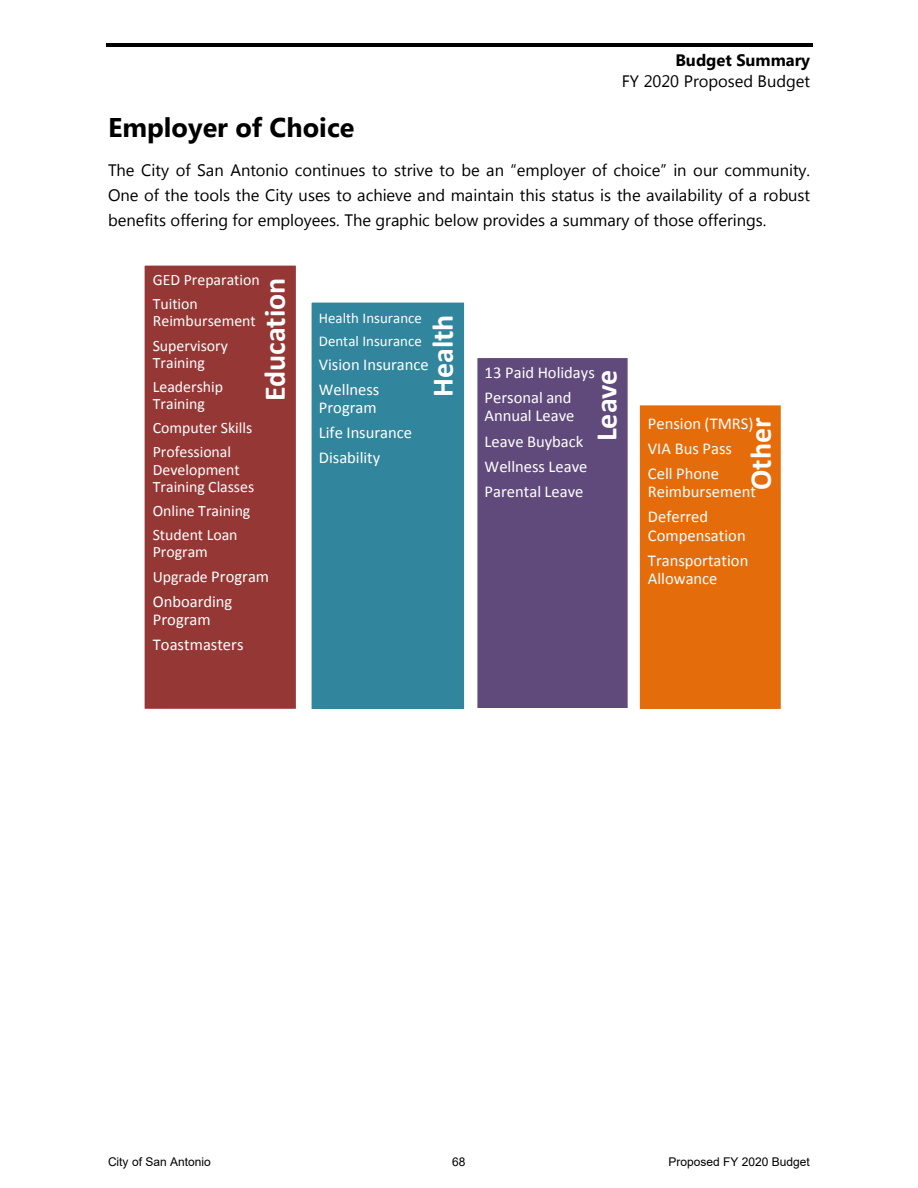
<style>
.page{position:relative;width:918px;height:1188px;background:#fff}
.page>*{position:absolute;margin:0;border:0;box-sizing:border-box;transform-origin:0 0}
.t1{font:700 30px "Calibri";color:#fff}
.t2{font:700 27px "Segoe UI";color:#000}
.t3{font:16.5px/25.3px "Segoe UI";color:#000;text-align:justify}
.t4{font:16.5px/18.1px "Calibri";color:#fff}
.t5{font:700 16.5px "Segoe UI";color:#000}
.t6{font:15.9px/17.2px "Calibri";color:#fff}
.t7{font:15px "Calibri";color:#fff}
.t8{font:12px "Arial";color:#000}
.s1{font-size:16.5px}
</style>
<div class="page">
<hr style="left:106px;top:43px;width:706px;height:3px;background:#000">
<div style="left:474px;top:355px;width:157px;height:356px;background:#604a7b;border:3px solid #fff"></div>
<div style="left:309px;top:300px;width:158px;height:412px;background:#31859c;border:3px solid #fff"></div>
<div style="left:637px;top:402px;width:147px;height:310px;background:#e46c0a;border:3px solid #fff"></div>
<div style="left:143px;top:264px;width:154px;height:446px;background:#953735"></div>
<div style="left:142px;top:263px;width:157px;height:449px;border:3px solid #fff"></div>
<p class="t5" style="left:675px;top:48px;width:136px">Budget Summary</p>
<p class="t3" style="left:622px;top:68px;width:190px">FY 2020 Proposed Budget</p>
<p class="t2" style="left:108px;top:108px;width:248px">Employer of Choice</p>
<p class="t3" style="left:108px;top:157px;width:704px">The City of San Antonio continues to strive to be an “employer of choice” in our community.<br>One of the tools the City uses to achieve and maintain this status is the availability of a robust benefits offering for employees. The graphic below provides a summary of those offerings.</p>
<p class="t6" style="left:153px;top:271px;width:108px">GED Preparation</p>
<p class="t6" style="left:153px;top:295px;width:105px">Tuition<br>Reimbursement</p>
<p class="t6" style="left:153px;top:337px;width:77px">Supervisory<br>Training</p>
<p class="t6" style="left:153px;top:378px;width:72px">Leadership<br>Training</p>
<p class="t6" style="left:153px;top:419px;width:101px">Computer Skills</p>
<p class="t6" style="left:153px;top:443px;width:103px">Professional<br>Development<br>Training Classes</p>
<p class="t6" style="left:153px;top:502px;width:99px">Online Training</p>
<p class="t6" style="left:153px;top:526px;width:86px">Student Loan<br>Program</p>
<p class="t6" style="left:153px;top:568px;width:118px">Upgrade <span class="s1">Program</span></p>
<p class="t4" style="left:153px;top:593px;width:81px">Onboarding<br>Program</p>
<p class="t4" style="left:153px;top:636px;width:92px">Toastmasters</p>
<p class="t1" style="left:256px;top:401px;width:125px;rotate:-90deg">Education</p>
<p class="t7" style="left:319px;top:308px;width:105px">Health Insurance</p>
<p class="t7" style="left:319px;top:331px;width:105px">Dental Insurance</p>
<p class="t4" style="left:319px;top:355px;width:111px">Vision Insurance</p>
<p class="t4" style="left:319px;top:380px;width:62px">Wellness<br>Program</p>
<p class="t4" style="left:319px;top:424px;width:95px">Life Insurance</p>
<p class="t4" style="left:319px;top:449px;width:63px">Disability</p>
<p class="t1" style="left:424px;top:397px;width:84px;rotate:-90deg">Health</p>
<p class="t4" style="left:485px;top:364px;width:112px">13 Paid Holidays</p>
<p class="t4" style="left:485px;top:389px;width:91px">Personal and<br>Annual Leave</p>
<p class="t4" style="left:485px;top:432px;width:100px">Leave Buyback</p>
<p class="t4" style="left:485px;top:457px;width:104px">Wellness Leave</p>
<p class="t4" style="left:485px;top:482px;width:100px">Parental Leave</p>
<p class="t1" style="left:587px;top:441px;width:73px;rotate:-90deg">Leave</p>
<p class="t4" style="left:648px;top:411px;width:107px;line-height:25.2px">Pension (TMRS)<br>VIA Bus Pass<br>Cell Phone</p>
<p class="t4" style="left:648px;top:479px;width:109px;line-height:25px">Reimbursement<br>Deferred</p>
<p class="t4" style="left:648px;top:523px;width:102px;line-height:25.2px">Compensation<br>Transportation</p>
<p class="t4" style="left:648px;top:569px;width:71px">Allowance</p>
<p class="t1" style="left:742px;top:490px;width:74px;rotate:-90deg">Other</p>
<p class="t8" style="left:108px;top:1154px;width:104px">City of San Antonio</p>
<p class="t8" style="left:452px;top:1154px;width:15px">68</p>
<p class="t8" style="left:669px;top:1154px;width:143px">Proposed FY 2020 Budget</p>
</div>
